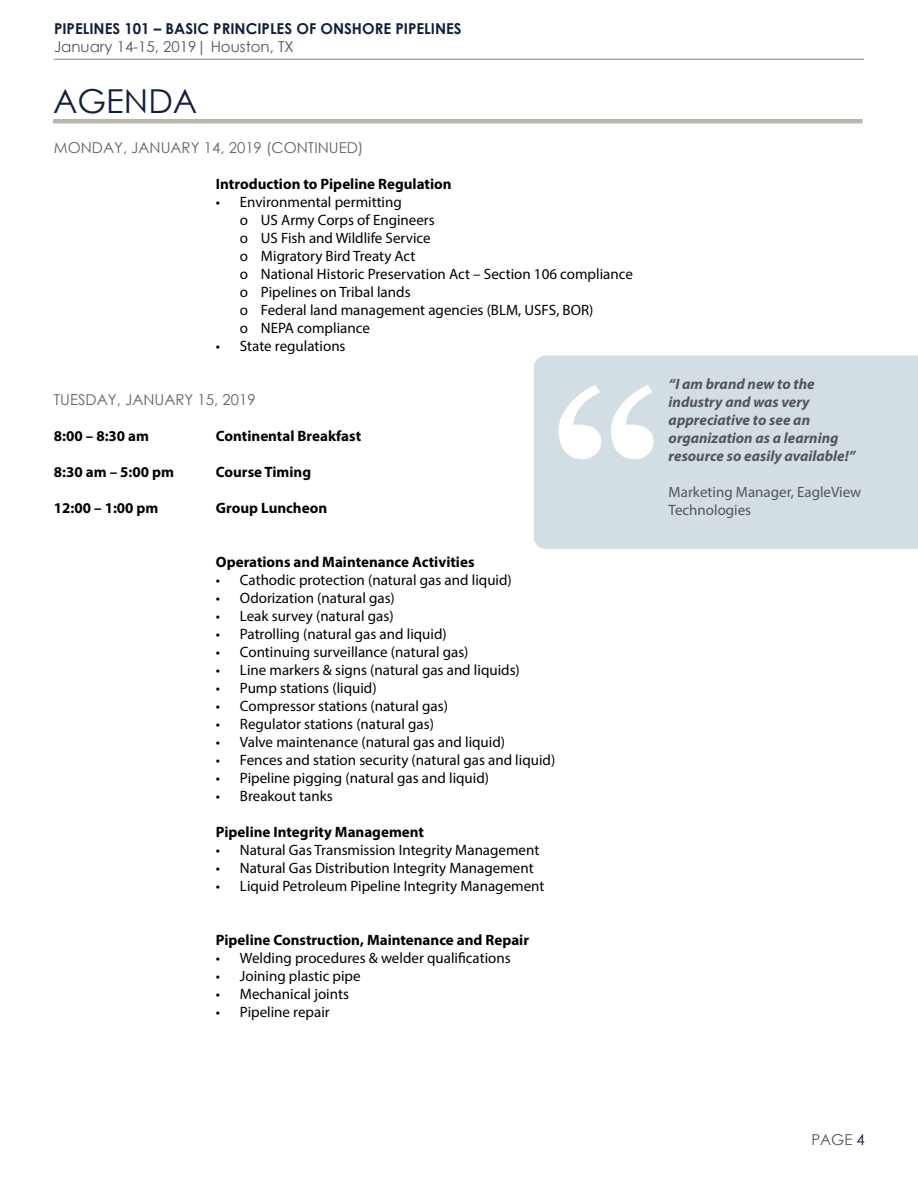
<style>
.page{position:relative;width:918px;height:1188px;background:#fff}
.page>*{position:absolute;margin:0;border:0;box-sizing:border-box;transform-origin:0 0}
.t1{font:33px "Century Gothic";color:#111f3c}
.t2{font:15px/18px "Myriad Pro";color:#000}
.t3{font:700 15px "Myriad Pro";color:#000}
.t4{font:italic 700 15px/18px "Myriad Pro";color:#52555b}
.t5{font:15px "Century Gothic";color:#636365}
.t6{font:700 15px "Century Gothic";color:#111f3c}
.t7{font:15px/18px "Myriad Pro";color:#52555b}
.t8{font:15px "Century Gothic";color:#52555b}
.s1{color:#111f3c}
</style>
<div class="page">
<hr style="left:54px;top:59px;width:810px;height:1px;background:#111f3c">
<hr style="left:53px;top:119px;width:809px;height:4px;background:#bab5aa">
<div style="left:534px;top:356px;width:384px;height:193px;background:#d3dee4"></div>
<svg style="left:559px;top:385px;width:95px;height:74px"></svg>
<p class="t6" style="left:54px;top:17px;width:409px">PIPELINES 101 – BASIC PRINCIPLES OF ONSHORE PIPELINES</p>
<p class="t8" style="left:54px;top:36px;width:241px">January 14-15, 2019| Houston, TX</p>
<h1 class="t1" style="left:53px;top:78px;width:146px">AGENDA</h1>
<p class="t5" style="left:54px;top:137px;width:311px">MONDAY, JANUARY 14, 2019 (CONTINUED)</p>
<p class="t3" style="left:216px;top:174px;width:237px">Introduction to Pipeline Regulation</p>
<p class="t2" style="left:240px;top:192px;width:394px;text-indent:-24px">• Environmental permitting<br>o US Army Corps of Engineers<br>o US Fish and Wildlife Service<br>o Migratory Bird Treaty Act<br>o National Historic Preservation Act – Section 106 compliance o Pipelines on Tribal lands<br>o Federal land management agencies (BLM, USFS, BOR)<br>o NEPA compliance</p>
<p class="t2" style="left:216px;top:336px;width:131px">• State regulations</p>
<p class="t5" style="left:54px;top:389px;width:203px">TUESDAY, JANUARY 15, 2019</p>
<p class="t3" style="left:54px;top:426px;width:97px">8:00 – 8:30 am</p>
<p class="t3" style="left:216px;top:426px;width:147px">Continental Breakfast</p>
<p class="t3" style="left:54px;top:462px;width:122px">8:30 am – 5:00 pm</p>
<p class="t3" style="left:216px;top:462px;width:97px">Course Timing</p>
<p class="t3" style="left:54px;top:498px;width:106px">12:00 – 1:00 pm</p>
<p class="t3" style="left:216px;top:498px;width:113px">Group Luncheon</p>
<p class="t3" style="left:216px;top:552px;width:260px">Operations and Maintenance Activities</p>
<p class="t2" style="left:216px;top:570px;width:297px">• Cathodic protection (natural gas and liquid)</p>
<p class="t2" style="left:216px;top:588px;width:180px">• Odorization (natural gas)</p>
<p class="t2" style="left:216px;top:606px;width:179px">• Leak survey (natural gas)</p>
<p class="t2" style="left:216px;top:624px;width:232px">• Patrolling (natural gas and liquid)</p>
<p class="t2" style="left:216px;top:642px;width:254px">• Continuing surveillance (natural gas)</p>
<p class="t2" style="left:216px;top:660px;width:305px">• Line markers &amp; signs (natural gas and liquids)</p>
<p class="t2" style="left:216px;top:678px;width:162px">• Pump stations (liquid)</p>
<p class="t2" style="left:216px;top:696px;width:234px">• Compressor stations (natural gas)</p>
<p class="t2" style="left:216px;top:714px;width:220px">• Regulator stations (natural gas)</p>
<p class="t2" style="left:216px;top:732px;width:291px">• Valve maintenance (natural gas and liquid)</p>
<p class="t2" style="left:216px;top:750px;width:341px">• Fences and station security (natural gas and liquid)</p>
<p class="t2" style="left:216px;top:768px;width:275px">• Pipeline pigging (natural gas and liquid)</p>
<p class="t2" style="left:216px;top:786px;width:118px">• Breakout tanks</p>
<p class="t3" style="left:216px;top:822px;width:210px">Pipeline Integrity Management</p>
<p class="t2" style="left:216px;top:840px;width:325px">• Natural Gas Transmission Integrity Management</p>
<p class="t2" style="left:216px;top:858px;width:319px">• Natural Gas Distribution Integrity Management</p>
<p class="t2" style="left:216px;top:876px;width:330px">• Liquid Petroleum Pipeline Integrity Management</p>
<p class="t3" style="left:216px;top:930px;width:315px">Pipeline Construction, Maintenance and Repair</p>
<p class="t2" style="left:216px;top:948px;width:296px">• Welding procedures &amp; welder qualifications</p>
<p class="t2" style="left:216px;top:966px;width:146px">• Joining plastic pipe</p>
<p class="t2" style="left:216px;top:984px;width:135px">• Mechanical joints</p>
<p class="t2" style="left:216px;top:1002px;width:115px">• Pipeline repair</p>
<p class="t4" style="left:669px;top:374px;width:188px">“I am brand new to the industry and was very appreciative to see an organization as a learning resource so easily available!”</p>
<p class="t7" style="left:669px;top:483px;width:194px">Marketing Manager, EagleView<br>Technologies</p>
<p class="t8" style="left:811px;top:1129px;width:55px">PAGE <span class="s1">4</span></p>
</div>
